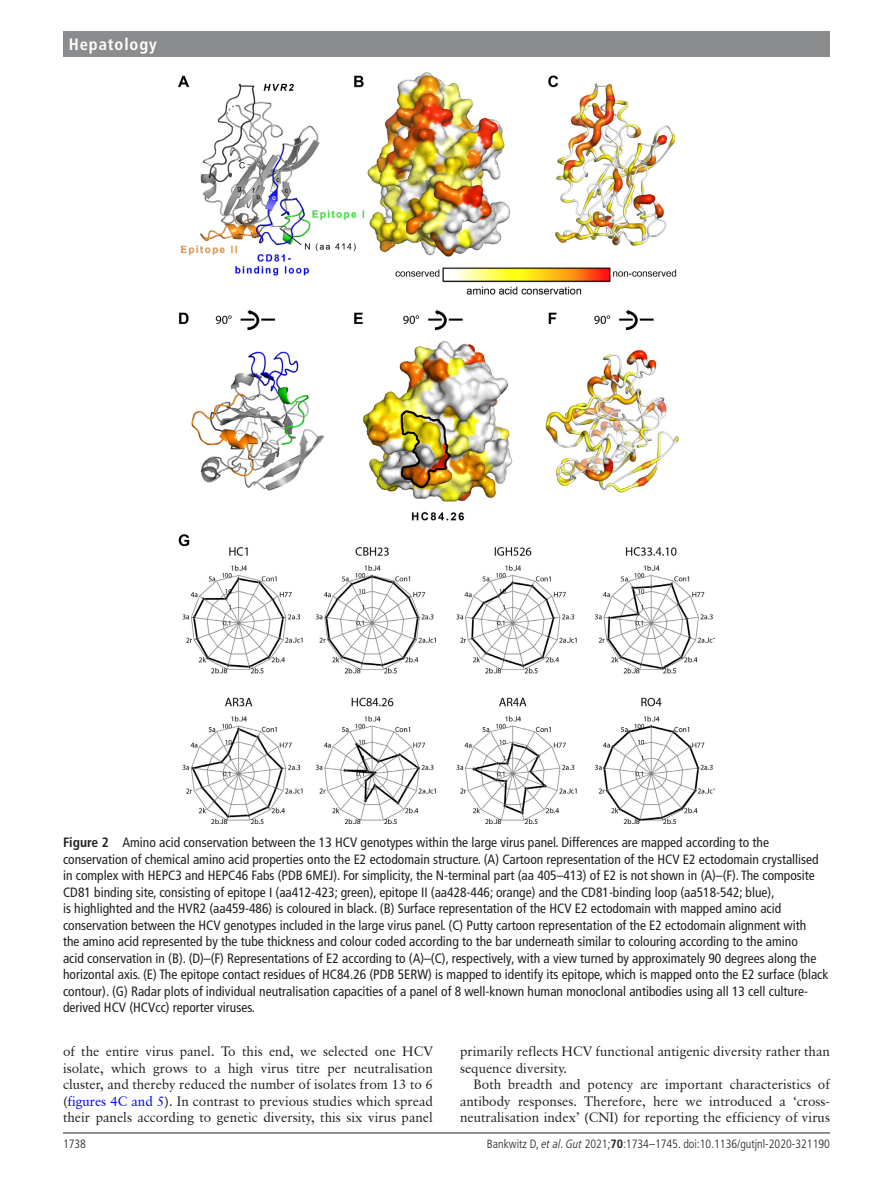
<style>
.page{position:relative;width:893px;height:1191px;background:#fff}
.page>*{position:absolute;margin:0;border:0;box-sizing:border-box;transform-origin:0 0}
.t1{font:700 condensed 16.5px "Frutiger LT Pro";letter-spacing:.055em;color:#fff}
.t2{font:condensed 13.5px/16.5px "Frutiger LT Pro";color:#231f20}
.t3{font:13.5px/16.5px "Classical Garamond BT";color:#231f20;text-align:justify}
.t4{font:300 condensed 12px "Frutiger LT Pro";color:#231f20}
.s1{font-weight:700}
.s2{color:#00f}
.s3{font-style:italic}
</style>
<div class="page">
<hr style="left:63px;top:1132px;width:767px;height:1px;background:#231f20">
<div style="left:63px;top:31px;width:767px;height:25px;background:#8a8c8e"></div>
<img style="left:178px;top:72px;width:537px;height:751px">
<p class="t1" style="left:69px;top:34px;width:90px">Hepatology</p>
<p class="t2" style="left:63px;top:834px;width:767px"><span class="s1">Figure 2</span> Amino acid conservation between the 13 HCV genotypes within the large virus panel. Differences are mapped according to the conservation of chemical amino acid properties onto the E2 ectodomain structure. (A) Cartoon representation of the HCV E2 ectodomain crystallised in complex with HEPC3 and HEPC46 Fabs (PDB 6MEJ). For simplicity, the N-terminal part (aa 405–413) of E2 is not shown in (A)–(F). The composite CD81 binding site, consisting of epitope I (aa412-423; green), epitope II (aa428-446; orange) and the CD81-binding loop (aa518-542; blue),<br>is highlighted and the HVR2 (aa459-486) is coloured in black. (B) Surface representation of the HCV E2 ectodomain with mapped amino acid conservation between the HCV genotypes included in the large virus panel. (C) Putty cartoon representation of the E2 ectodomain alignment with<br>the amino acid represented by the tube thickness and colour coded according to the bar underneath similar to colouring according to the amino<br>acid conservation in (B). (D)–(F) Representations of E2 according to (A)–(C), respectively, with a view turned by approximately 90 degrees along the horizontal axis. (E) The epitope contact residues of HC84.26 (PDB 5ERW) is mapped to identify its epitope, which is mapped onto the E2 surface (black contour). (G) Radar plots of individual neutralisation capacities of a panel of 8 well-known human monoclonal antibodies using all 13 cell culture&shy;derived HCV (HCVcc) reporter viruses.</p>
<p class="t3" style="left:63px;top:1043px;width:371px">of the entire virus panel. To this end, we selected one HCV isolate, which grows to a high virus titre per neutralisation cluster, and thereby reduced the number of isolates from 13 to 6 (<span class="s2">figures 4C and 5</span>). In contrast to previous studies which spread their panels according to genetic diversity, this six virus panel</p>
<p class="t3" style="left:460px;top:1043px;width:371px">primarily reflects HCV functional antigenic diversity rather than sequence diversity.</p>
<p class="t3" style="left:460px;top:1076px;width:371px;text-indent:14px">Both breadth and potency are important characteristics of antibody responses. Therefore, here we introduced a ‘cross&shy;neutralisation index’ (CNI) for reporting the efficiency of virus</p>
<p class="t4" style="left:63px;top:1136px;width:25px">1738</p>
<p class="t4" style="left:487px;top:1136px;width:345px">Bankwitz D, <span class="s3">et al</span>. <span class="s3">Gut</span> 2021;<span class="s1">70</span>:1734–1745. doi:10.1136/gutjnl-2020-321190</p>
</div>
